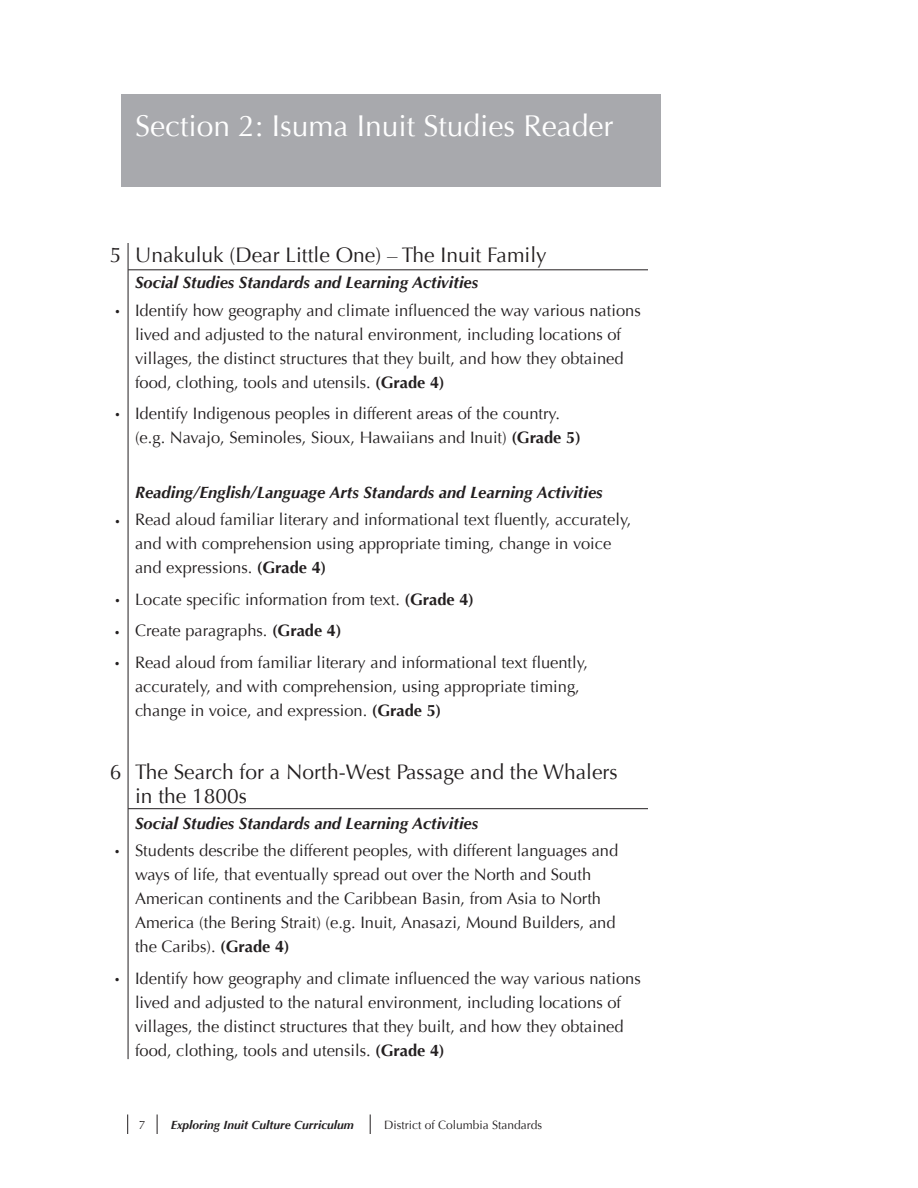
<style>
.page{position:relative;width:918px;height:1188px;background:#fff}
.page>*{position:absolute;margin:0;border:0;box-sizing:border-box;transform-origin:0 0}
.t1{font:30px "Optima";color:#fff}
.t2{font:27px/31.5px "Optima";color:#231f20;text-align:justify}
.t3{font:21px/24px "Optima";color:#231f20}
.t4{font:16.5px/24px "Optima";color:#231f20}
.t5{font:italic 700 16.5px "Optima";color:#231f20}
.t6{font:italic 700 12px "Optima";color:#231f20}
.t7{font:12px "Optima";color:#231f20}
.s1{font-weight:700}
</style>
<div class="page">
<svg style="left:127px;top:1115px;width:1px;height:19px"></svg>
<svg style="left:370px;top:1115px;width:1px;height:19px"></svg>
<svg style="left:157px;top:1115px;width:1px;height:19px"></svg>
<div style="left:122px;top:94px;width:540px;height:94px;background:#a8a9ad"></div>
<hr style="left:128px;top:270px;width:520px;height:1px;background:#231f20">
<hr style="left:128px;top:808px;width:520px;height:1px;background:#231f20">
<hr style="left:128px;top:243px;width:1px;height:816px;background:#231f20">
<h1 class="t1" style="left:135px;top:108px;width:480px">Section 2: Isuma Inuit Studies Reader</h1>
<p class="t3" style="left:110px;top:243px;width:13px">5</p>
<h2 class="t2" style="left:114px;top:296px;width:9px">·</h2>
<h2 class="t2" style="left:114px;top:399px;width:9px">·</h2>
<h2 class="t2" style="left:114px;top:505px;width:9px">·</h2>
<h2 class="t2" style="left:114px;top:584px;width:9px">· · ·</h2>
<p class="t3" style="left:135px;top:243px;width:413px">Unakuluk (Dear Little One) – The Inuit Family</p>
<p class="t5" style="left:135px;top:273px;width:345px">Social Studies Standards and Learning Activities</p>
<p class="t4" style="left:135px;top:298px;width:507px">Identify how geography and climate influenced the way various nations lived and adjusted to the natural environment, including locations of villages, the distinct structures that they built, and how they obtained food, clothing, tools and utensils. <span class="s1">(Grade 4)</span></p>
<p class="t4" style="left:135px;top:402px;width:447px">Identify Indigenous peoples in different areas of the country. (e.g. Navajo, Seminoles, Sioux, Hawaiians and Inuit) <span class="s1">(Grade 5)</span></p>
<p class="t5" style="left:135px;top:482px;width:469px">Reading/English/Language Arts Standards and Learning Activities</p>
<p class="t4" style="left:135px;top:508px;width:498px">Read aloud familiar literary and informational text fluently, accurately, and with comprehension using appropriate timing, change in voice and expressions. <span class="s1">(Grade 4)</span></p>
<p class="t4" style="left:135px;top:583px;width:455px;line-height:31.5px">Locate specific information from text. <span class="s1">(Grade 4)<br></span>Create paragraphs. <span class="s1">(Grade 4)<br></span>Read aloud from familiar literary and informational text fluently,</p>
<p class="t4" style="left:135px;top:674px;width:446px">accurately, and with comprehension, using appropriate timing, change in voice, and expression. <span class="s1">(Grade 5)</span></p>
<p class="t3" style="left:110px;top:760px;width:11px">6</p>
<h2 class="t2" style="left:114px;top:836px;width:9px">·</h2>
<h2 class="t2" style="left:114px;top:964px;width:9px">·</h2>
<p class="t3" style="left:135px;top:760px;width:484px">The Search for a North-West Passage and the Whalers in the 1800s</p>
<p class="t5" style="left:135px;top:814px;width:345px">Social Studies Standards and Learning Activities</p>
<p class="t4" style="left:135px;top:839px;width:485px">Students describe the different peoples, with different languages and ways of life, that eventually spread out over the North and South American continents and the Caribbean Basin, from Asia to North America (the Bering Strait) (e.g. Inuit, Anasazi, Mound Builders, and the Caribs). <span class="s1">(Grade 4)</span></p>
<p class="t4" style="left:135px;top:966px;width:507px">Identify how geography and climate influenced the way various nations lived and adjusted to the natural environment, including locations of villages, the distinct structures that they built, and how they obtained food, clothing, tools and utensils. <span class="s1">(Grade 4)</span></p>
<p class="t6" style="left:171px;top:1118px;width:185px">Exploring Inuit Culture Curriculum</p>
<p class="t7" style="left:384px;top:1118px;width:160px">District of Columbia Standards</p>
</div>
